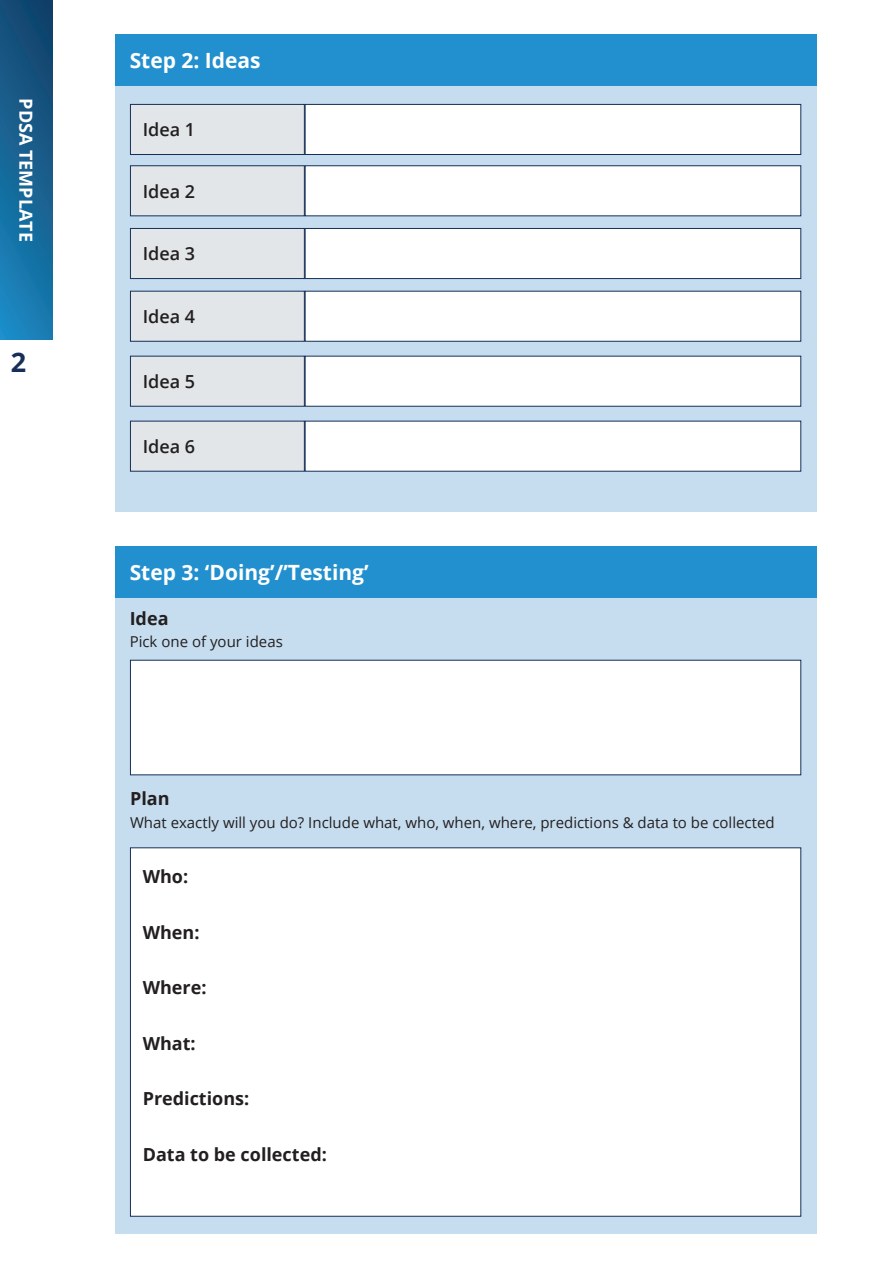
<style>
.page{position:relative;width:893px;height:1263px;background:#fff}
.page>*{position:absolute;margin:0;border:0;box-sizing:border-box;transform-origin:0 0}
.t1{font:700 27px "Open Sans";color:#172f58}
.t2{font:700 21px "Open Sans";color:#fff}
.t3{font:700 18px "Open Sans";color:#231f20}
.t4{font:600 18px "Open Sans";color:#231f20}
.t5{font:700 18px "Open Sans";color:#fff}
.t6{font:15px "Open Sans";color:#231f20}
</style>
<div class="page">
<div style="left:0;top:1px;width:52px;height:338px;background:linear-gradient(to bottom,#14446c,#1983bb)"></div>
<div style="left:116px;top:86px;width:701px;height:426px;background:#c6ddef"></div>
<div style="left:116px;top:34px;width:701px;height:52px;background:#2290ce"></div>
<div style="left:305px;top:104px;width:496px;height:51px;background:#fff;border:1px solid #172f58"></div>
<div style="left:305px;top:165px;width:496px;height:51px;background:#fff;border:1px solid #172f58"></div>
<div style="left:305px;top:228px;width:496px;height:51px;background:#fff;border:1px solid #172f58"></div>
<div style="left:305px;top:291px;width:496px;height:51px;background:#fff;border:1px solid #172f58"></div>
<div style="left:305px;top:356px;width:496px;height:51px;background:#fff;border:1px solid #172f58"></div>
<div style="left:305px;top:421px;width:496px;height:51px;background:#fff;border:1px solid #172f58"></div>
<div style="left:130px;top:104px;width:175px;height:51px;background:#e2e6e8;border:1px solid #172f58"></div>
<div style="left:130px;top:165px;width:175px;height:51px;background:#e2e6e8;border:1px solid #172f58"></div>
<div style="left:130px;top:228px;width:175px;height:51px;background:#e2e6e8;border:1px solid #172f58"></div>
<div style="left:130px;top:291px;width:175px;height:51px;background:#e2e6e8;border:1px solid #172f58"></div>
<div style="left:130px;top:356px;width:175px;height:51px;background:#e2e6e8;border:1px solid #172f58"></div>
<div style="left:130px;top:421px;width:175px;height:51px;background:#e2e6e8;border:1px solid #172f58"></div>
<div style="left:116px;top:598px;width:701px;height:635px;background:#c6ddef"></div>
<div style="left:116px;top:546px;width:701px;height:52px;background:#2290ce"></div>
<div style="left:130px;top:660px;width:671px;height:115px;background:#fff"></div>
<div style="left:130px;top:847px;width:671px;height:369px;background:#fff;border:1px solid #172f58"></div>
<p class="t5" style="left:39px;top:98px;width:145px;rotate:90deg">PDSA TEMPLATE</p>
<h1 class="t1" style="left:11px;top:343px;width:17px">2</h1>
<h2 class="t2" style="left:130px;top:45px;width:133px">Step 2: Ideas</h2>
<p class="t4" style="left:143px;top:117px;width:54px">Idea 1</p>
<p class="t4" style="left:143px;top:179px;width:54px">Idea 2</p>
<p class="t4" style="left:143px;top:241px;width:54px">Idea 3</p>
<p class="t4" style="left:143px;top:304px;width:54px">Idea 4</p>
<p class="t4" style="left:143px;top:369px;width:54px">Idea 5</p>
<p class="t4" style="left:143px;top:434px;width:54px">Idea 6</p>
<h2 class="t2" style="left:130px;top:558px;width:240px">Step 3: ‘Doing’/’Testing’</h2>
<p class="t3" style="left:130px;top:605px;width:40px">Idea</p>
<p class="t6" style="left:130px;top:631px;width:155px">Pick one of your ideas</p>
<p class="t3" style="left:130px;top:786px;width:41px">Plan</p>
<p class="t6" style="left:130px;top:812px;width:646px">What exactly will you do? Include what, who, when, where, predictions &amp; data to be collected</p>
<p class="t3" style="left:143px;top:864px;width:47px">Who:</p>
<p class="t3" style="left:143px;top:919px;width:58px">When:</p>
<p class="t3" style="left:143px;top:975px;width:65px">Where:</p>
<p class="t3" style="left:143px;top:1030px;width:55px">What:</p>
<p class="t3" style="left:143px;top:1086px;width:108px">Predictions:</p>
<p class="t3" style="left:143px;top:1142px;width:186px">Data to be collected:</p>
</div>
